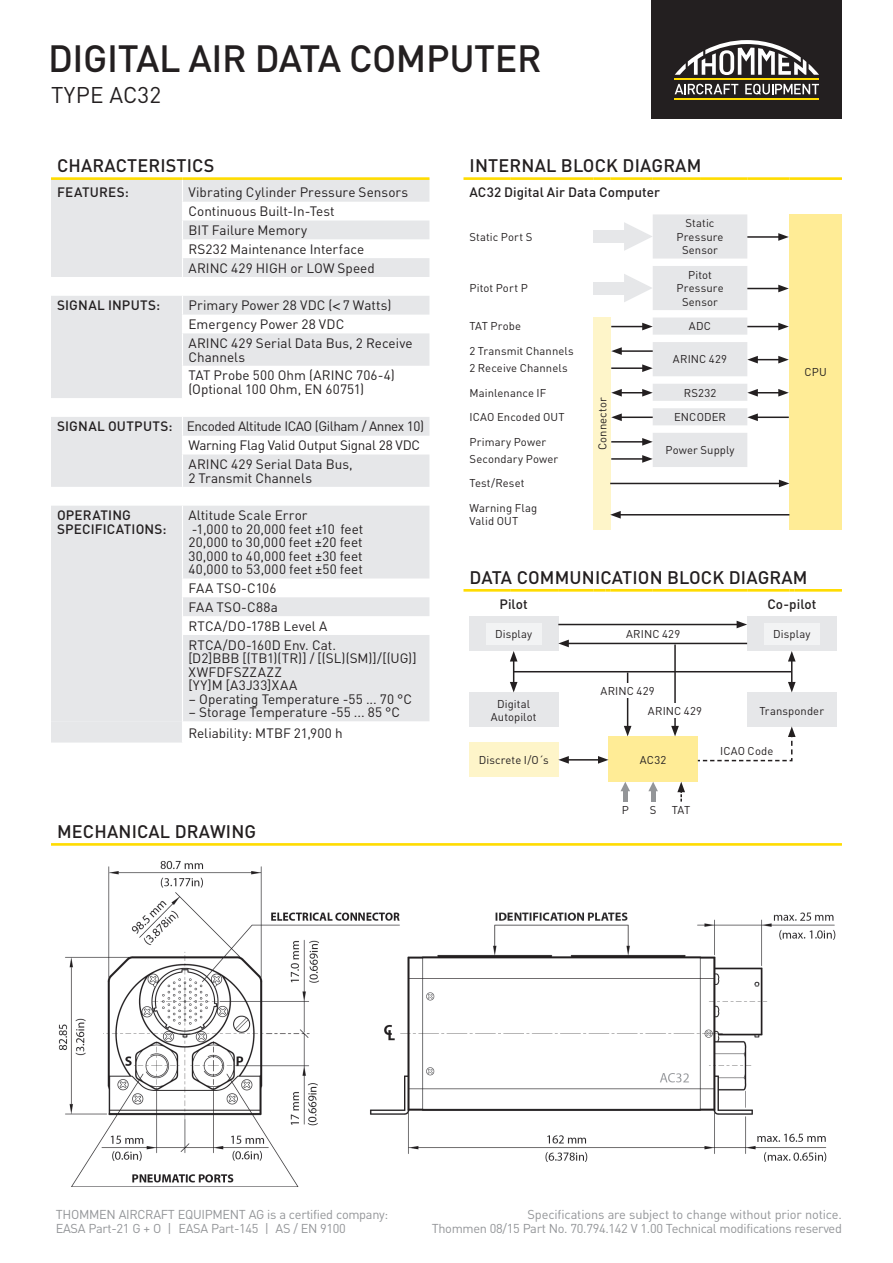
<style>
.page{position:relative;width:893px;height:1263px;background:#fff}
.page>*{position:absolute;margin:0;border:0;box-sizing:border-box;transform-origin:0 0}
.t1{font:500 37.5px "DINOT";letter-spacing:-.01em;color:#231f20}
.t2{font:22.5px "DINOT";letter-spacing:.01em;color:#231f20}
.t3{font:500 18px "DINOT";letter-spacing:.01em;color:#231f20}
.t4{font:13.5px/18.8px "DINOT";color:#231f20}
.t5{font:13.5px/18.8px "DINOT";letter-spacing:-.02em;color:#231f20}
.t6{font:500 13.5px/13.5px "DINOT";letter-spacing:.01em;color:#231f20}
.t7{font:12.75px "DINOT";letter-spacing:-.025em;color:#939598}
.t8{font:11.25px/13.5px "DINOT";letter-spacing:.01em;color:#231f20;text-align:center}
.s1{font-family:"DIN Condensed";font-weight:700}
.s2{font-weight:500}
</style>
<div class="page">
<div style="left:789px;top:214px;width:53px;height:316px;background:#ffec96"></div>
<div style="left:594px;top:318px;width:17px;height:212px;background:#fef5c9"></div>
<hr style="left:463px;top:177px;width:48px;height:3px;background:#ffdc01">
<hr style="left:511px;top:177px;width:83px;height:3px;background:#ffdc01">
<hr style="left:594px;top:177px;width:17px;height:3px;background:#ffdc01">
<hr style="left:611px;top:177px;width:42px;height:3px;background:#ffdc01">
<hr style="left:653px;top:177px;width:47px;height:3px;background:#ffdc01">
<hr style="left:700px;top:177px;width:47px;height:3px;background:#ffdc01">
<hr style="left:747px;top:177px;width:42px;height:3px;background:#ffdc01">
<hr style="left:789px;top:177px;width:53px;height:3px;background:#ffdc01">
<div style="left:593px;top:230px;width:36px;height:13px;background:#e6e7e9"></div>
<div style="left:593px;top:282px;width:36px;height:12px;background:#e6e7e9"></div>
<svg style="left:611px;top:214px;width:178px;height:253px"></svg>
<hr style="left:610px;top:483px;width:171px;height:1px;background:#231f20">
<svg style="left:779px;top:480px;width:10px;height:7px"></svg>
<hr style="left:618px;top:514px;width:171px;height:1px;background:#231f20">
<svg style="left:610px;top:511px;width:11px;height:8px"></svg>
<hr style="left:463px;top:589px;width:48px;height:3px;background:#ffdc01">
<hr style="left:511px;top:589px;width:47px;height:3px;background:#ffdc01">
<hr style="left:558px;top:589px;width:36px;height:3px;background:#ffdc01">
<svg style="left:594px;top:589px;width:17px;height:3px"></svg>
<hr style="left:611px;top:589px;width:42px;height:3px;background:#ffdc01">
<hr style="left:653px;top:589px;width:47px;height:3px;background:#ffdc01">
<hr style="left:700px;top:589px;width:47px;height:3px;background:#ffdc01">
<hr style="left:747px;top:589px;width:42px;height:3px;background:#ffdc01">
<svg style="left:789px;top:589px;width:6px;height:3px"></svg>
<hr style="left:795px;top:589px;width:47px;height:3px;background:#ffdc01">
<div style="left:652px;top:0;width:190px;height:119px;background:#231f20"></div>
<hr style="left:675px;top:98px;width:144px;height:2px;background:#ffdc01">
<hr style="left:675px;top:78px;width:144px;height:2px;background:#ffdc01">
<svg style="left:675px;top:40px;width:144px;height:35px"></svg>
<svg style="left:675px;top:84px;width:63px;height:10px"></svg>
<svg style="left:745px;top:84px;width:74px;height:11px"></svg>
<svg style="left:51px;top:180px;width:378px;height:562px;fill:#e6e7e9"></svg>
<svg style="left:51px;top:506px;width:378px;height:215px;background:#e8e9eb"></svg>
<hr style="left:51px;top:177px;width:131px;height:3px;background:#ffdc01">
<hr style="left:182px;top:177px;width:247px;height:3px;background:#ffdc01">
<hr style="left:182px;top:506px;width:1px;height:72px;background:#fff">
<svg style="left:182px;top:578px;width:1px;height:57px"></svg>
<hr style="left:182px;top:635px;width:1px;height:86px;background:#fff">
<svg style="left:182px;top:721px;width:1px;height:21px"></svg>
<svg style="left:182px;top:180px;width:1px;height:97px"></svg>
<svg style="left:182px;top:296px;width:1px;height:37px"></svg>
<hr style="left:182px;top:333px;width:1px;height:33px;background:#fff">
<hr style="left:182px;top:366px;width:1px;height:32px;background:#fff">
<svg style="left:182px;top:417px;width:1px;height:37px"></svg>
<hr style="left:182px;top:454px;width:1px;height:33px;background:#fff">
<div style="left:469px;top:617px;width:89px;height:34px;background:#e6e7e9"></div>
<div style="left:469px;top:692px;width:89px;height:34px;background:#e6e7e9"></div>
<div style="left:469px;top:742px;width:89px;height:34px;background:#fef5c9"></div>
<div style="left:608px;top:736px;width:90px;height:46px;background:#ffec96"></div>
<div style="left:747px;top:692px;width:89px;height:34px;background:#e6e7e9"></div>
<div style="left:747px;top:617px;width:89px;height:34px;background:#e6e7e9"></div>
<div style="left:486px;top:623px;width:55px;height:21px;background:#f2f3f4"></div>
<div style="left:764px;top:623px;width:55px;height:21px;background:#f2f3f4"></div>
<hr style="left:566px;top:643px;width:181px;height:1px;background:#231f20">
<svg style="left:558px;top:640px;width:11px;height:7px"></svg>
<hr style="left:566px;top:759px;width:34px;height:2px;background:#231f20">
<svg style="left:598px;top:756px;width:10px;height:8px"></svg>
<svg style="left:558px;top:756px;width:11px;height:8px"></svg>
<hr style="left:514px;top:671px;width:278px;height:1px;background:#231f20">
<hr style="left:558px;top:624px;width:181px;height:1px;background:#231f20">
<svg style="left:737px;top:621px;width:10px;height:7px"></svg>
<svg style="left:510px;top:651px;width:7px;height:41px"></svg>
<hr style="left:627px;top:672px;width:1px;height:56px;background:#231f20">
<svg style="left:624px;top:726px;width:7px;height:10px"></svg>
<svg style="left:788px;top:651px;width:8px;height:41px"></svg>
<hr style="left:674px;top:644px;width:2px;height:84px;background:#231f20">
<svg style="left:671px;top:726px;width:8px;height:10px"></svg>
<svg style="left:697px;top:726px;width:99px;height:36px"></svg>
<div style="left:639px;top:703px;width:72px;height:15px;background:#fff"></div>
<div style="left:711px;top:743px;width:72px;height:15px;background:#fff"></div>
<div style="left:591px;top:683px;width:73px;height:15px;background:#fff"></div>
<hr style="left:623px;top:790px;width:4px;height:11px;background:#939598">
<svg style="left:620px;top:782px;width:10px;height:9px"></svg>
<hr style="left:651px;top:790px;width:4px;height:11px;background:#939598">
<svg style="left:648px;top:782px;width:10px;height:9px"></svg>
<svg style="left:677px;top:782px;width:8px;height:19px"></svg>
<img style="left:58px;top:860px;width:778px;height:327px">
<hr style="left:51px;top:843px;width:791px;height:3px;background:#ffdc01">
<h1 class="t1" style="left:48px;top:30px;width:495px">DIGITAL AIR DATA COMPUTER</h1>
<h2 class="t2" style="left:51px;top:78px;width:111px">TYPE AC32</h2>
<h3 class="t3" style="left:57px;top:152px;width:159px">CHARACTERISTICS</h3>
<p class="t6" style="left:57px;top:185px;width:73px">FEATURES:</p>
<p class="t4" style="left:189px;top:182px;width:221px">Vibrating Cylinder Pressure Sensors<br>Continuous Built-In-Test<br>BIT Failure Memory<br>RS232 Maintenance Interface<br>ARINC 429 HIGH or LOW Speed</p>
<p class="t6" style="left:57px;top:298px;width:105px">SIGNAL INPUTS:</p>
<p class="t4" style="left:189px;top:295px;width:226px">Primary Power 28 VDC (<span class="s1">&lt;</span> 7 Watts)<br>Emergency Power 28 VDC<br>ARINC 429 Serial Data Bus, 2 Receive</p>
<p class="t4" style="left:189px;top:346px;width:208px">Channels<br>TAT Probe 500 Ohm (ARINC 706-4)</p>
<p class="t4" style="left:189px;top:379px;width:177px">(Optional 100 Ohm, EN 60751)</p>
<p class="t5" style="left:188px;top:416px;width:237px;text-indent:-131px"><span class="s2">SIGNAL OUTPUTS:</span> Encoded Altitude ICAO (Gilham / Annex 10)<br>Warning Flag Valid Output Signal 28 VDC<br>ARINC 429 Serial Data Bus,</p>
<p class="t4" style="left:188px;top:467px;width:125px">2 Transmit Channels</p>
<p class="t6" style="left:57px;top:508px;width:111px">OPERATING<br>SPECIFICATIONS:</p>
<p class="t4" style="left:188px;top:508px;width:176px;line-height:13.5px">Altitude Scale Error<br>-1,000 to 20,000 feet ±10 feet<br>20,000 to 30,000 feet ±20 feet<br>30,000 to 40,000 feet ±30 feet<br>40,000 to 53,000 feet ±50 feet</p>
<p class="t4" style="left:188px;top:578px;width:149px">FAA TSO-C106<br>FAA TSO-C88a<br>RTCA/DO-178B Level A<br>RTCA/DO-160D Env. Cat.</p>
<p class="t4" style="left:188px;top:650px;width:230px;line-height:13.5px">[D2]BBB [(TB1)(TR)] / [(SL)(SM)]/[(UG)]<br>XWFDFSZZAZZ<br>[YY]M [A3J33]XAA</p>
<p class="t4" style="left:188px;top:688px;width:225px">– Operating Temperature -55 ... 70 °C</p>
<p class="t4" style="left:188px;top:701px;width:213px;line-height:21.3px">– Storage Temperature -55 ... 85 °C<br>Reliability: MTBF 21,900 h</p>
<h3 class="t3" style="left:57px;top:817px;width:201px">MECHANICAL DRAWING</h3>
<h3 class="t3" style="left:470px;top:152px;width:233px">INTERNAL BLOCK DIAGRAM</h3>
<p class="t6" style="left:469px;top:185px;width:192px">AC32 Digital Air Data Computer</p>
<p class="t8" style="left:469px;top:229px;width:64px">Static Port S</p>
<p class="t8" style="left:676px;top:216px;width:49px">Static<br>Pressure<br>Sensor</p>
<p class="t8" style="left:469px;top:281px;width:60px">Pitot Port P</p>
<p class="t8" style="left:469px;top:319px;width:53px">TAT Probe</p>
<p class="t8" style="left:676px;top:267px;width:49px">Pitot<br>Pressure<br>Sensor</p>
<p class="t8" style="left:689px;top:319px;width:24px">ADC</p>
<p class="t8" style="left:469px;top:343px;width:106px">2 Transmit Channels</p>
<p class="t8" style="left:673px;top:352px;width:56px">ARINC 429</p>
<p class="t8" style="left:469px;top:355px;width:100px;line-height:24.6px;text-align:left">2 Receive Channels<br>Mainlenance IF</p>
<p class="t8" style="left:684px;top:385px;width:34px">RS232</p>
<p class="t8" style="left:595px;top:450px;width:54px;rotate:-90deg">Connector</p>
<p class="t8" style="left:469px;top:410px;width:97px">ICAO Encoded OUT</p>
<p class="t8" style="left:674px;top:410px;width:53px">ENCODER</p>
<p class="t8" style="left:469px;top:434px;width:78px">Primary Power</p>
<p class="t8" style="left:665px;top:443px;width:71px">Power Supply</p>
<p class="t8" style="left:469px;top:446px;width:90px;line-height:24.6px;text-align:left">Secondary Power<br>Test/Reset<br>Warning Flag</p>
<p class="t8" style="left:469px;top:514px;width:50px">Valid OUT</p>
<p class="t8" style="left:804px;top:365px;width:24px">CPU</p>
<h3 class="t3" style="left:470px;top:563px;width:339px">DATA COMMUNICATION BLOCK DIAGRAM</h3>
<p class="t6" style="left:499px;top:597px;width:30px">Pilot</p>
<p class="t6" style="left:767px;top:597px;width:51px">Co-pilot</p>
<p class="t8" style="left:495px;top:627px;width:39px">Display</p>
<p class="t8" style="left:626px;top:626px;width:56px">ARINC 429</p>
<p class="t8" style="left:773px;top:627px;width:39px">Display</p>
<p class="t8" style="left:600px;top:683px;width:56px">ARINC 429</p>
<p class="t8" style="left:491px;top:696px;width:47px">Digital<br>Autopilot</p>
<p class="t8" style="left:479px;top:753px;width:71px">Discrete I/O´s</p>
<p class="t8" style="left:640px;top:753px;width:28px">AC32</p>
<p class="t8" style="left:648px;top:703px;width:56px">ARINC 429</p>
<p class="t8" style="left:622px;top:803px;width:9px">P</p>
<p class="t8" style="left:650px;top:803px;width:8px">S</p>
<p class="t8" style="left:672px;top:803px;width:20px">TAT</p>
<p class="t8" style="left:759px;top:703px;width:66px">Transponder</p>
<p class="t8" style="left:720px;top:743px;width:55px">ICAO Code</p>
<p class="t7" style="left:56px;top:1204px;width:334px">THOMMEN AIRCRAFT EQUIPMENT AG is a certified company:</p>
<p class="t7" style="left:528px;top:1204px;width:316px">Specifications are subject to change without prior notice.</p>
<p class="t7" style="left:56px;top:1219px;width:292px">EASA Part-21 G + O | EASA Part-145 | AS / EN 9100</p>
<p class="t7" style="left:432px;top:1219px;width:412px">Thommen 08/15 Part No. 70.794.142 V 1.00 Technical modifications reserved</p>
</div>
